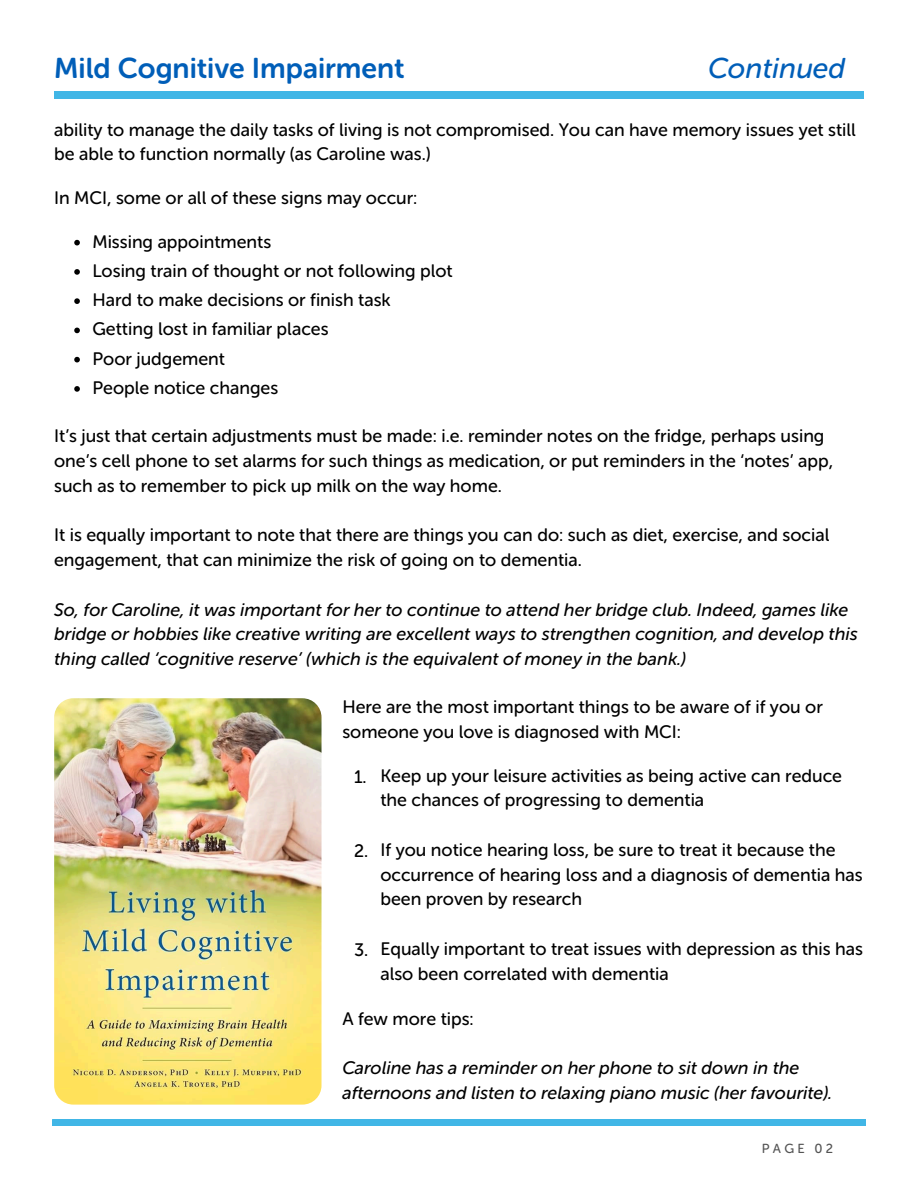
<style>
.page{position:relative;width:918px;height:1188px;background:#fff}
.page>*{position:absolute;margin:0;border:0;box-sizing:border-box;transform-origin:0 0}
.t1{font:28.5px "Museo Sans Rounded 700";color:#005eb8}
.t2{font:italic 28.5px "Museo Sans Rounded 500";color:#005eb8}
.t3{font:18px/24.8px "Museo Sans Rounded 500";color:#000}
.t4{font:italic 18px/24.8px "Museo Sans Rounded 500";color:#000}
.t5{font:13.05px "Museo Sans Rounded 500";letter-spacing:.25em;color:#545454}
</style>
<div class="page">
<div style="left:54px;top:92px;width:810px;height:6px;background:#41b6e6"></div>
<div style="left:53px;top:1119px;width:812px;height:7px;background:#41b6e6"></div>
<svg style="left:74px;top:240px;width:6px;height:5px"></svg>
<svg style="left:74px;top:269px;width:6px;height:6px"></svg>
<svg style="left:74px;top:298px;width:6px;height:6px"></svg>
<svg style="left:74px;top:328px;width:6px;height:5px"></svg>
<svg style="left:74px;top:357px;width:6px;height:5px"></svg>
<svg style="left:74px;top:386px;width:6px;height:6px"></svg>
<img style="left:54px;top:698px;width:268px;height:406px;border-radius:19px">
<h3 class="t1" style="left:54px;top:51px;width:352px">Mild Cognitive Impairment</h3>
<p class="t2" style="left:708px;top:51px;width:139px">Continued</p>
<p class="t3" style="left:54px;top:117px;width:803px">ability to manage the daily tasks of living is not compromised. You can have memory issues yet still be able to function normally (as Caroline was.)</p>
<h3 class="t3" style="left:54px;top:186px;width:365px">In MCI, some or all of these signs may occur:</h3>
<p class="t3" style="left:92px;top:229px;width:180px">Missing appointments</p>
<p class="t3" style="left:92px;top:258px;width:362px">Losing train of thought or not following plot</p>
<p class="t3" style="left:92px;top:288px;width:300px">Hard to make decisions or finish task</p>
<p class="t3" style="left:92px;top:317px;width:238px">Getting lost in familiar places</p>
<h3 class="t3" style="left:92px;top:346px;width:134px">Poor judgement</h3>
<h3 class="t3" style="left:92px;top:375px;width:187px">People notice changes</h3>
<h1 class="t3" style="left:54px;top:424px;width:780px">It’s just that certain adjustments must be made: i.e. reminder notes on the fridge, perhaps using one’s cell phone to set alarms for such things as medication, or put reminders in the ‘notes’ app, such as to remember to pick up milk on the way home.</h1>
<h2 class="t3" style="left:54px;top:523px;width:777px">It is equally important to note that there are things you can do: such as diet, exercise, and social engagement, that can minimize the risk of going on to dementia.</h2>
<p class="t4" style="left:54px;top:597px;width:805px">So, for Caroline, it was important for her to continue to attend her bridge club. Indeed, games like bridge or hobbies like creative writing are excellent ways to strengthen cognition, and develop this thing called ‘cognitive reserve’ (which is the equivalent of money in the bank.)</p>
<h3 class="t3" style="left:342px;top:695px;width:482px">Here are the most important things to be aware of if you or someone you love is diagnosed with MCI:</h3>
<p class="t3" style="left:354px;top:765px;width:14px">1.</p>
<p class="t3" style="left:354px;top:839px;width:16px">2.</p>
<p class="t3" style="left:354px;top:938px;width:16px">3.</p>
<h3 class="t3" style="left:380px;top:763px;width:463px">Keep up your leisure activities as being active can reduce the chances of progressing to dementia</h3>
<h3 class="t3" style="left:380px;top:837px;width:484px">If you notice hearing loss, be sure to treat it because the occurrence of hearing loss and a diagnosis of dementia has been proven by research</h3>
<p class="t3" style="left:380px;top:936px;width:484px">Equally important to treat issues with depression as this has also been correlated with dementia</p>
<h3 class="t3" style="left:342px;top:1006px;width:133px">A few more tips:</h3>
<h3 class="t4" style="left:342px;top:1056px;width:491px">Caroline has a reminder on her phone to sit down in the afternoons and listen to relaxing piano music (her favourite).</h3>
<h3 class="t5" style="left:762px;top:1140px;width:73px">PAGE 02</h3>
</div>
